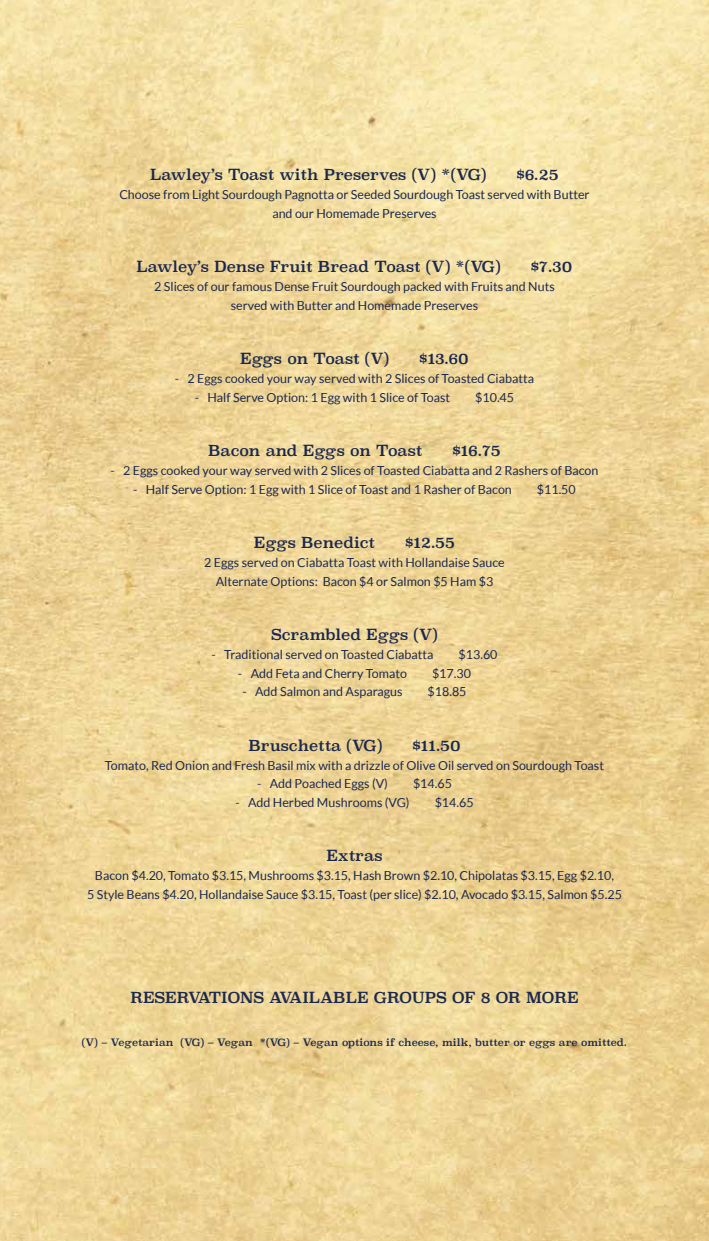
<style>
.page{position:relative;width:709px;height:1241px;background:#fff}
.page>*{position:absolute;margin:0;border:0;box-sizing:border-box;transform-origin:0 0}
.t1{font:15px "Superclarendon";color:#1b284e}
.t2{font:12.5px/18.8px "Lato";color:#1b284e;text-align:center}
.t3{font:10px "Superclarendon";color:#1b284e}
</style>
<div class="page">
<img style="left:0;top:0;width:709px;height:1240px">
<p class="t1" style="left:150px;top:165px;width:338px">Lawley’s Toast with Preserves (V) *(VG)</p>
<p class="t1" style="left:516px;top:165px;width:44px">$6.25</p>
<p class="t2" style="left:119px;top:185px;width:471px">Choose from Light Sourdough Pagnotta or Seeded Sourdough Toast served with Butter and our Homemade Preserves</p>
<p class="t1" style="left:136px;top:256px;width:366px">Lawley’s Dense Fruit Bread Toast (V) *(VG)</p>
<p class="t1" style="left:530px;top:256px;width:43px">$7.30</p>
<p class="t2" style="left:154px;top:277px;width:402px">2 Slices of our famous Dense Fruit Sourdough packed with Fruits and Nuts served with Butter and Homemade Preserves</p>
<p class="t1" style="left:240px;top:348px;width:150px">Eggs on Toast (V)</p>
<p class="t1" style="left:419px;top:348px;width:51px">$13.60</p>
<p class="t2" style="left:175px;top:369px;width:361px">- 2 Eggs cooked your way served with 2 Slices of Toasted Ciabatta</p>
<p class="t2" style="left:195px;top:387px;width:257px">- Half Serve Option: 1 Egg with 1 Slice of Toast</p>
<p class="t2" style="left:475px;top:387px;width:40px">$10.45</p>
<p class="t1" style="left:208px;top:440px;width:216px">Bacon and Eggs on Toast</p>
<p class="t1" style="left:452px;top:440px;width:50px">$16.75</p>
<p class="t2" style="left:110px;top:461px;width:489px">- 2 Eggs cooked your way served with 2 Slices of Toasted Ciabatta and 2 Rashers of Bacon</p>
<p class="t2" style="left:133px;top:479px;width:380px">- Half Serve Option: 1 Egg with 1 Slice of Toast and 1 Rasher of Bacon</p>
<p class="t2" style="left:537px;top:479px;width:40px">$11.50</p>
<p class="t1" style="left:254px;top:532px;width:123px">Eggs Benedict</p>
<p class="t1" style="left:405px;top:532px;width:51px">$12.55</p>
<p class="t2" style="left:204px;top:552px;width:302px">2 Eggs served on Ciabatta Toast with Hollandaise Sauce<br>Alternate Options: Bacon $4 or Salmon $5 Ham $3</p>
<p class="t1" style="left:271px;top:624px;width:168px">Scrambled Eggs (V)</p>
<p class="t2" style="left:211px;top:644px;width:224px">- Traditional served on Toasted Ciabatta</p>
<p class="t2" style="left:458px;top:644px;width:40px">$13.60</p>
<p class="t2" style="left:238px;top:663px;width:171px">- Add Feta and Cherry Tomato</p>
<p class="t2" style="left:432px;top:663px;width:40px">$17.30</p>
<p class="t2" style="left:242px;top:682px;width:162px">- Add Salmon and Asparagus</p>
<p class="t2" style="left:427px;top:682px;width:40px">$18.85</p>
<p class="t1" style="left:248px;top:735px;width:136px">Bruschetta (VG)</p>
<p class="t1" style="left:412px;top:735px;width:50px">$11.50</p>
<p class="t2" style="left:105px;top:755px;width:500px">Tomato, Red Onion and Fresh Basil mix with a drizzle of Olive Oil served on Sourdough Toast</p>
<p class="t2" style="left:257px;top:774px;width:132px">- Add Poached Eggs (V)</p>
<p class="t2" style="left:413px;top:774px;width:40px">$14.65</p>
<p class="t2" style="left:235px;top:793px;width:176px">- Add Herbed Mushrooms (VG)</p>
<p class="t2" style="left:434px;top:793px;width:40px">$14.65</p>
<p class="t1" style="left:326px;top:845px;width:58px">Extras</p>
<p class="t2" style="left:87px;top:866px;width:536px">Bacon $4.20, Tomato $3.15, Mushrooms $3.15, Hash Brown $2.10, Chipolatas $3.15, Egg $2.10,<br>5 Style Beans $4.20, Hollandaise Sauce $3.15, Toast (per slice) $2.10, Avocado $3.15, Salmon $5.25</p>
<p class="t1" style="left:130px;top:987px;width:449px">RESERVATIONS AVAILABLE GROUPS OF 8 OR MORE</p>
<p class="t3" style="left:82px;top:1035px;width:547px">(V) – Vegetarian (VG) – Vegan *(VG) – Vegan options if cheese, milk, butter or eggs are omitted.</p>
</div>
